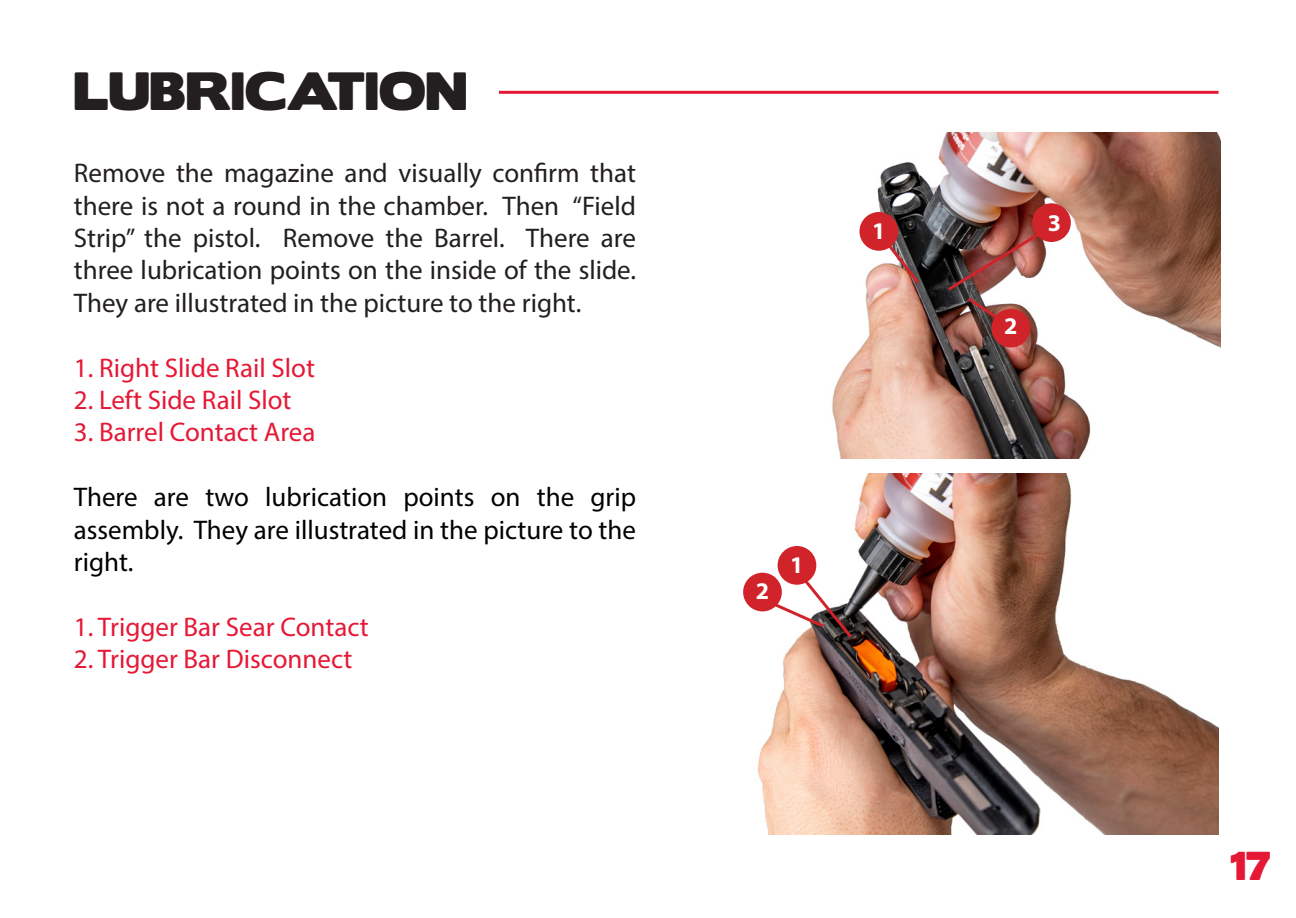
<style>
.page{position:relative;width:1296px;height:918px;background:#fff}
.page>*{position:absolute;margin:0;border:0;box-sizing:border-box;transform-origin:0 0}
.Heading{font:48px "Boris Black Bloxx";color:#231f20}
.t1{font:36px "Boris Black Bloxx";color:#e51836}
.bODY{font:27px/32.4px "Myriad Pro";color:#231f20;text-align:justify}
.bODY-2{font:27px "Myriad Pro";color:#e51836}
.bODY-3{font:27px/32.4px "Myriad Pro";color:#000;text-align:justify}
.Picture_Description{font:700 24px "Myriad Pro";color:#fff}
</style>
<div class="page">
<hr style="left:499px;top:91px;width:720px;height:3px;background:#e51836">
<img style="left:832px;top:133px;width:389px;height:326px">
<img style="left:743px;top:473px;width:476px;height:362px">
<svg style="left:876px;top:230px;width:46px;height:57px;background:#937571"></svg>
<div style="left:991px;top:309px;width:39px;height:39px;background:#d1232a;border-radius:50%"></div>
<img style="left:945px;top:223px;width:109px;height:100px">
<svg style="left:754px;top:577px;width:101px;height:64px"></svg>
<div style="left:1032px;top:203px;width:39px;height:39px;background:#d1232a;border-radius:50%"></div>
<div style="left:778px;top:546px;width:38px;height:39px;background:#d1232a;border-radius:50%"></div>
<div style="left:743px;top:573px;width:39px;height:38px;background:#d1232a;border-radius:50%"></div>
<div style="left:859px;top:212px;width:39px;height:39px;background:#d1232a;border-radius:50%"></div>
<p class="Heading" style="left:74px;top:54px;width:395px">LUBRICATION</p>
<p class="bODY" style="left:74px;top:157px;width:564px">Remove the magazine and visually confirm that there is not a round in the chamber. Then “Field Strip” the pistol. Remove the Barrel. There are three lubrication points on the inside of the slide.<br>They are illustrated in the picture to the right.</p>
<p class="bODY-2" style="left:74px;top:351px;width:243px">1. Right Slide Rail Slot</p>
<p class="bODY-2" style="left:74px;top:383px;width:219px">2. Left Side Rail Slot</p>
<p class="bODY-2" style="left:74px;top:416px;width:243px">3. Barrel Contact Area</p>
<p class="bODY-3" style="left:74px;top:481px;width:564px">There are two lubrication points on the grip assembly. They are illustrated in the picture to the right.</p>
<p class="bODY-2" style="left:74px;top:610px;width:296px">1. Trigger Bar Sear Contact</p>
<p class="bODY-2" style="left:74px;top:643px;width:280px">2. Trigger Bar Disconnect</p>
<p class="Picture_Description" style="left:872px;top:216px;width:15px">1</p>
<p class="Picture_Description" style="left:756px;top:575px;width:15px">2</p>
<p class="Picture_Description" style="left:790px;top:550px;width:15px">1</p>
<p class="Picture_Description" style="left:1048px;top:207px;width:15px">3</p>
<p class="Picture_Description" style="left:1004px;top:311px;width:15px">2</p>
<h2 class="t1" style="left:1230px;top:839px;width:42px">17</h2>
</div>
